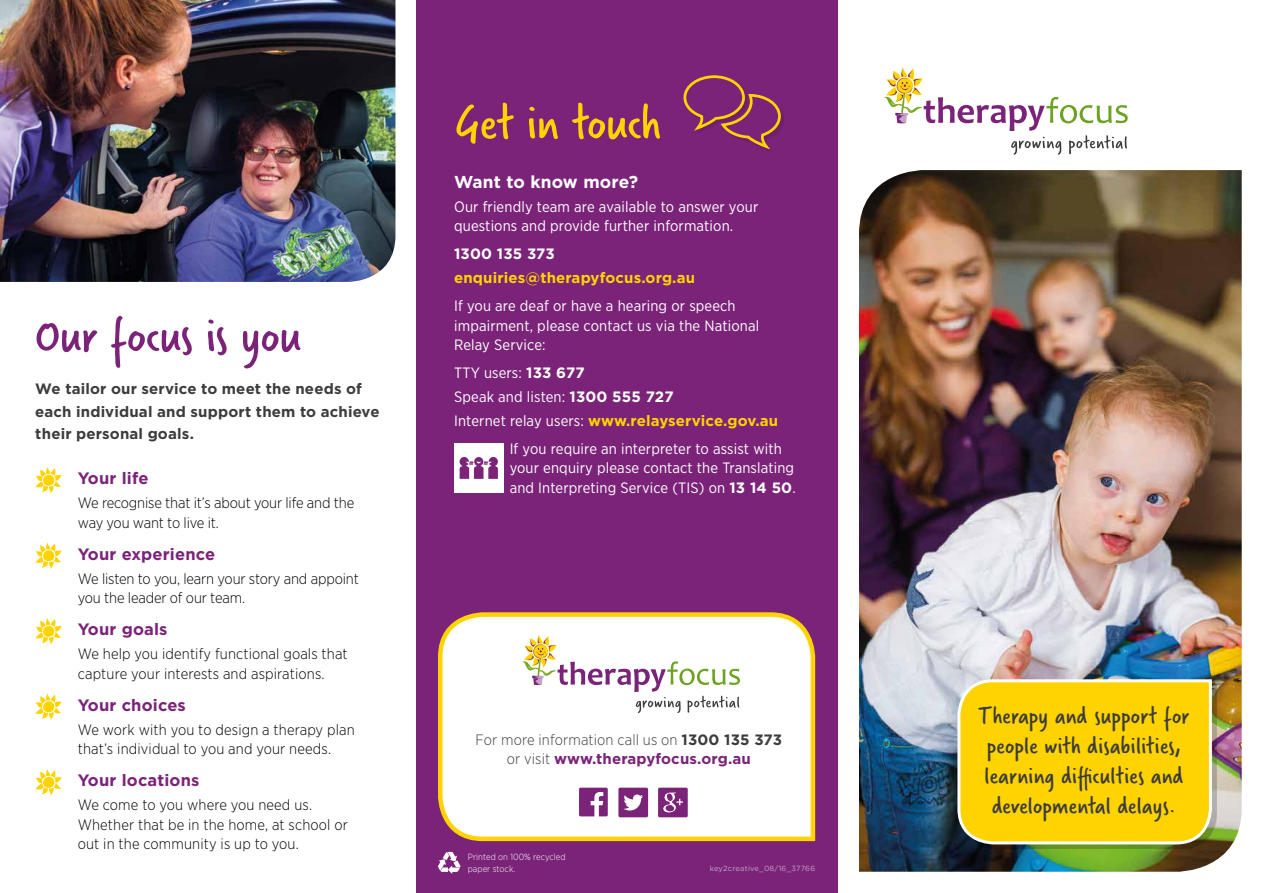
<style>
.page{position:relative;width:1263px;height:893px;background:#fff}
.page>*{position:absolute;margin:0;border:0;box-sizing:border-box;transform-origin:0 0}
.t1{font:52.5px "Verveine Corp";letter-spacing:-.005em;color:#7b2379}
.t2{font:52.5px "Verveine Corp";letter-spacing:-.005em;color:#ffd300}
.t3{font:25.5px/30px "Verveine Corp";letter-spacing:.01em;color:#3c3c3b}
.t4{font:700 17.25px "Gotham";letter-spacing:.01em;color:#fff}
.t5{font:700 16.5px "Gotham";letter-spacing:.01em;color:#7b2379}
.t6{font:15px/19.5px "Gotham Narrow";letter-spacing:.01em;color:#fff}
.t7{font:300 15px/19.5px "Gotham Narrow";letter-spacing:.01em;color:#000}
.t8{font:300 15px/19.5px "Gotham Narrow";letter-spacing:-.01em;color:#000}
.t9{font:700 15px/22.5px "Gotham";letter-spacing:.01em;color:#3c3c3b}
.t10{font:700 15px "Gotham";letter-spacing:.01em;color:#ffd300}
.t11{font:300 15px "Gotham Narrow";letter-spacing:.01em;color:#3c3c3b}
.t12{font:700 15px "Gotham";letter-spacing:.01em;color:#7b2379}
.t13{font:700 15px "Gotham";letter-spacing:.01em;color:#fff}
.t14{font:300 9px/12px "Gotham Narrow";letter-spacing:.01em;color:#fff}
.t15{font:7.5px "Gotham";letter-spacing:.03em;color:#c6a5c9}
.s1{font-family:"Gotham";font-weight:700}
.s2{font-family:"Gotham Narrow";font-weight:400;color:#fff}
.s3{font-family:"Gotham Narrow";font-weight:300;color:#3c3c3b}
</style>
<div class="page">
<img style="left:859px;top:170px;width:383px;height:702px">
<div style="left:962px;top:684px;width:254px;height:165px;background:#000;opacity:.2"></div>
<svg style="left:956px;top:678px;width:257px;height:168px;background:#f8d112"></svg>
<svg style="left:884px;top:67px;width:244px;height:88px"></svg>
<div style="left:417px;top:0;width:421px;height:893px;background:#7b2379"></div>
<svg style="left:438px;top:612px;width:378px;height:230px;background:#fbf5e8"></svg>
<svg style="left:579px;top:788px;width:29px;height:28px"></svg>
<svg style="left:618px;top:788px;width:30px;height:29px"></svg>
<svg style="left:658px;top:788px;width:30px;height:29px"></svg>
<svg style="left:438px;top:852px;width:23px;height:22px"></svg>
<svg style="left:522px;top:635px;width:218px;height:78px;background:#ede8e5"></svg>
<div style="left:723px;top:97px;width:61px;height:55px;background:#000;opacity:.1"></div>
<svg style="left:683px;top:75px;width:99px;height:77px"></svg>
<svg style="left:35px;top:467px;width:26px;height:27px"></svg>
<svg style="left:35px;top:543px;width:26px;height:26px"></svg>
<svg style="left:35px;top:618px;width:26px;height:27px"></svg>
<svg style="left:35px;top:694px;width:26px;height:26px"></svg>
<svg style="left:35px;top:769px;width:26px;height:27px"></svg>
<img style="left:0;top:0;width:395px;height:282px">
<div style="left:454px;top:443px;width:49px;height:49px;background:#fff"></div>
<svg style="left:460px;top:457px;width:38px;height:22px"></svg>
<h1 class="t1" style="left:35px;top:300px;width:267px">Our focus is you</h1>
<p class="t9" style="left:35px;top:378px;width:346px">We tailor our service to meet the needs of each individual and support them to achieve their personal goals.</p>
<p class="t5" style="left:78px;top:468px;width:72px">Your life</p>
<p class="t8" style="left:78px;top:493px;width:278px">We recognise that it’s about your life and the way you want to live it.</p>
<p class="t5" style="left:78px;top:543px;width:139px">Your experience</p>
<p class="t8" style="left:78px;top:568px;width:282px">We listen to you, learn your story and appoint you the leader of our team.</p>
<p class="t5" style="left:78px;top:619px;width:91px">Your goals</p>
<p class="t7" style="left:78px;top:644px;width:271px">We help you identify functional goals that capture your interests and aspirations.</p>
<p class="t5" style="left:78px;top:694px;width:110px">Your choices</p>
<p class="t7" style="left:78px;top:719px;width:278px">We work with you to design a therapy plan that’s individual to you and your needs.</p>
<p class="t5" style="left:78px;top:770px;width:123px">Your locations</p>
<p class="t7" style="left:78px;top:795px;width:272px">We come to you where you need us.<br>Whether that be in the home, at school or out in the community is up to you.</p>
<h1 class="t2" style="left:455px;top:87px;width:207px">Get in touch</h1>
<p class="t4" style="left:454px;top:171px;width:185px">Want to know more?</p>
<p class="t6" style="left:454px;top:197px;width:306px">Our friendly team are available to answer your questions and provide further information.</p>
<p class="t13" style="left:454px;top:244px;width:102px">1300 135 373</p>
<p class="t10" style="left:454px;top:268px;width:242px">enquiries@therapyfocus.org.au</p>
<p class="t6" style="left:454px;top:296px;width:307px">If you are deaf or have a hearing or speech impairment, please contact us via the National<br>Relay Service:</p>
<p class="t6" style="left:454px;top:361px;width:221px;line-height:23.7px">TTY users: <span class="s1">133 677<br></span>Speak and listen: <span class="s1">1300 555 727</span></p>
<p class="t10" style="left:454px;top:410px;width:326px"><span class="s2">Internet relay users:</span> www.relayservice.gov.au</p>
<p class="t6" style="left:510px;top:438px;width:288px">If you require an interpreter to assist with your enquiry please contact the Translating and Interpreting Service (TIS) on <span class="s1">13 14 50</span>.</p>
<p class="t11" style="left:475px;top:730px;width:308px">For more information call us on <span class="s1">1300 135 373</span></p>
<p class="t12" style="left:507px;top:749px;width:246px"><span class="s3">or visit</span> www.therapyfocus.org.au</p>
<p class="t14" style="left:468px;top:850px;width:99px">Printed on 100% recycled paper stock.</p>
<p class="t15" style="left:710px;top:864px;width:107px">key2creative_08/16_37766</p>
<h2 class="t3" style="left:979px;top:701px;width:212px">Therapy and support for people with disabilities, learning difficulties and developmental delays.</h2>
</div>
